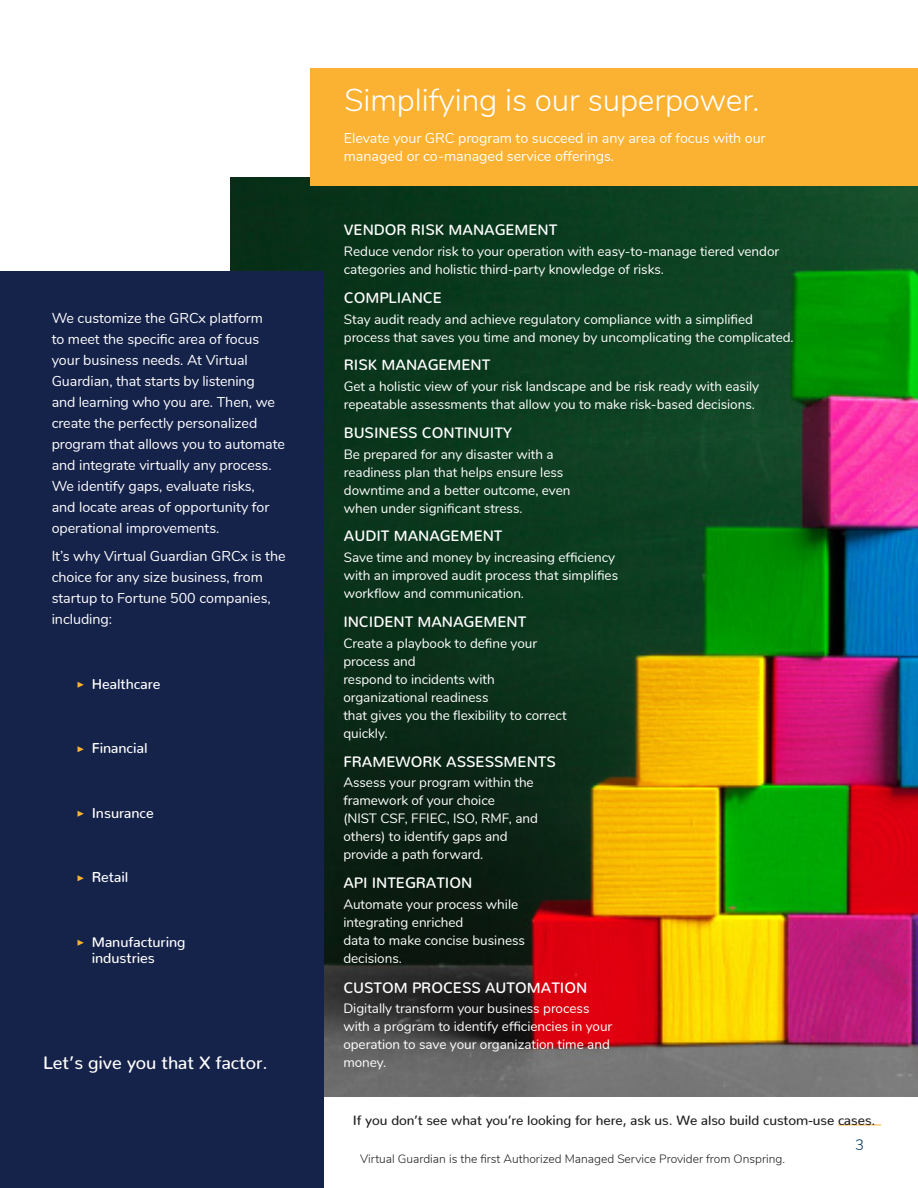
<style>
.page{position:relative;width:918px;height:1188px;background:#fff}
.page>*{position:absolute;margin:0;border:0;box-sizing:border-box;transform-origin:0 0}
.t1{font:300 31.5px "Nunito";letter-spacing:-.005em;color:#fff}
.t2{font:500 18px "Nunito";letter-spacing:-.005em;color:#fff}
.t3{font:500 15px "Nunito";letter-spacing:-.005em;color:#fff}
.t4{font:300 15px "Nunito";color:#0a355e}
.t5{font:14.25px/21px "Nunito";letter-spacing:-.005em;color:#fff}
.t6{font:500 14.25px/16.5px "Nunito";letter-spacing:-.005em;color:#fff}
.t7{font:13.5px/18px "Nunito";letter-spacing:-.005em;color:#fff}
.t8{font:500 13.5px "Nunito";letter-spacing:-.005em;color:#231f20}
.t9{font:300 12px "Nunito";color:#231f20}
</style>
<div class="page">
<img style="left:231px;top:178px;width:687px;height:919px">
<div style="left:310px;top:69px;width:608px;height:117px;background:#fbb131"></div>
<div style="left:0;top:272px;width:324px;height:916px;background:#15224a"></div>
<hr style="left:838px;top:1125px;width:43px;height:1px;background:#fbb131">
<svg style="left:78px;top:682px;width:6px;height:6px"></svg>
<svg style="left:78px;top:746px;width:6px;height:6px"></svg>
<svg style="left:78px;top:811px;width:6px;height:6px"></svg>
<svg style="left:78px;top:875px;width:6px;height:6px"></svg>
<svg style="left:78px;top:940px;width:6px;height:6px"></svg>
<p class="t5" style="left:52px;top:307px;width:235px">We customize the GRCx platform<br>to meet the specific area of focus your business needs. At Virtual Guardian, that starts by listening<br>and learning who you are. Then, we create the perfectly personalized program that allows you to automate and integrate virtually any process.<br>We identify gaps, evaluate risks,<br>and locate areas of opportunity for operational improvements.</p>
<p class="t5" style="left:52px;top:544px;width:235px">It’s why Virtual Guardian GRCx is the choice for any size business, from startup to Fortune 500 companies, including:</p>
<p class="t6" style="left:92px;top:674px;width:70px">Healthcare</p>
<p class="t6" style="left:92px;top:739px;width:57px">Financial</p>
<p class="t6" style="left:92px;top:803px;width:64px">Insurance</p>
<p class="t6" style="left:92px;top:868px;width:38px">Retail</p>
<p class="t6" style="left:92px;top:932px;width:95px">Manufacturing industries</p>
<p class="t2" style="left:43px;top:1047px;width:226px">Let’s give you that X factor.</p>
<p class="t1" style="left:345px;top:77px;width:416px">Simplifying is our superpower.</p>
<p class="t5" style="left:344px;top:129px;width:423px;line-height:18px">Elevate your GRC program to succeed in any area of focus with our managed or co-managed service offerings.</p>
<p class="t3" style="left:344px;top:217px;width:215px">VENDOR RISK MANAGEMENT</p>
<p class="t7" style="left:344px;top:242px;width:437px">Reduce vendor risk to your operation with easy-to-manage tiered vendor categories and holistic third-party knowledge of risks.</p>
<p class="t3" style="left:344px;top:284px;width:99px">COMPLIANCE</p>
<p class="t7" style="left:344px;top:309px;width:451px">Stay audit ready and achieve regulatory compliance with a simplified process that saves you time and money by uncomplicating the complicated.</p>
<p class="t3" style="left:344px;top:352px;width:148px">RISK MANAGEMENT</p>
<p class="t7" style="left:344px;top:377px;width:417px">Get a holistic view of your risk landscape and be risk ready with easily repeatable assessments that allow you to make risk-based decisions.</p>
<p class="t3" style="left:344px;top:419px;width:170px">BUSINESS CONTINUITY</p>
<p class="t7" style="left:344px;top:444px;width:228px">Be prepared for any disaster with a readiness plan that helps ensure less downtime and a better outcome, even when under significant stress.</p>
<p class="t3" style="left:344px;top:523px;width:160px">AUDIT MANAGEMENT</p>
<p class="t7" style="left:344px;top:548px;width:276px">Save time and money by increasing efficiency with an improved audit process that simplifies workflow and communication.</p>
<p class="t3" style="left:343px;top:609px;width:184px">INCIDENT MANAGEMENT</p>
<p class="t7" style="left:343px;top:633px;width:225px">Create a playbook to define your process and<br>respond to incidents with organizational readiness<br>that gives you the flexibility to correct quickly.</p>
<p class="t3" style="left:343px;top:748px;width:214px">FRAMEWORK ASSESSMENTS</p>
<p class="t7" style="left:343px;top:773px;width:196px">Assess your program within the framework of your choice<br>(NIST CSF, FFIEC, ISO, RMF, and others) to identify gaps and provide a path forward.</p>
<p class="t3" style="left:343px;top:870px;width:131px">API INTEGRATION</p>
<p class="t7" style="left:343px;top:894px;width:183px">Automate your process while integrating enriched<br>data to make concise business decisions.</p>
<p class="t3" style="left:343px;top:974px;width:246px">CUSTOM PROCESS AUTOMATION</p>
<p class="t7" style="left:343px;top:999px;width:271px">Digitally transform your business process with a program to identify efficiencies in your operation to save your organization time and money.</p>
<p class="t8" style="left:353px;top:1108px;width:524px">If you don’t see what you’re looking for here, ask us. We also build custom-use cases.</p>
<p class="t9" style="left:360px;top:1150px;width:427px">Virtual Guardian is the first Authorized Managed Service Provider from Onspring.</p>
<p class="t4" style="left:855px;top:1133px;width:10px">3</p>
</div>
